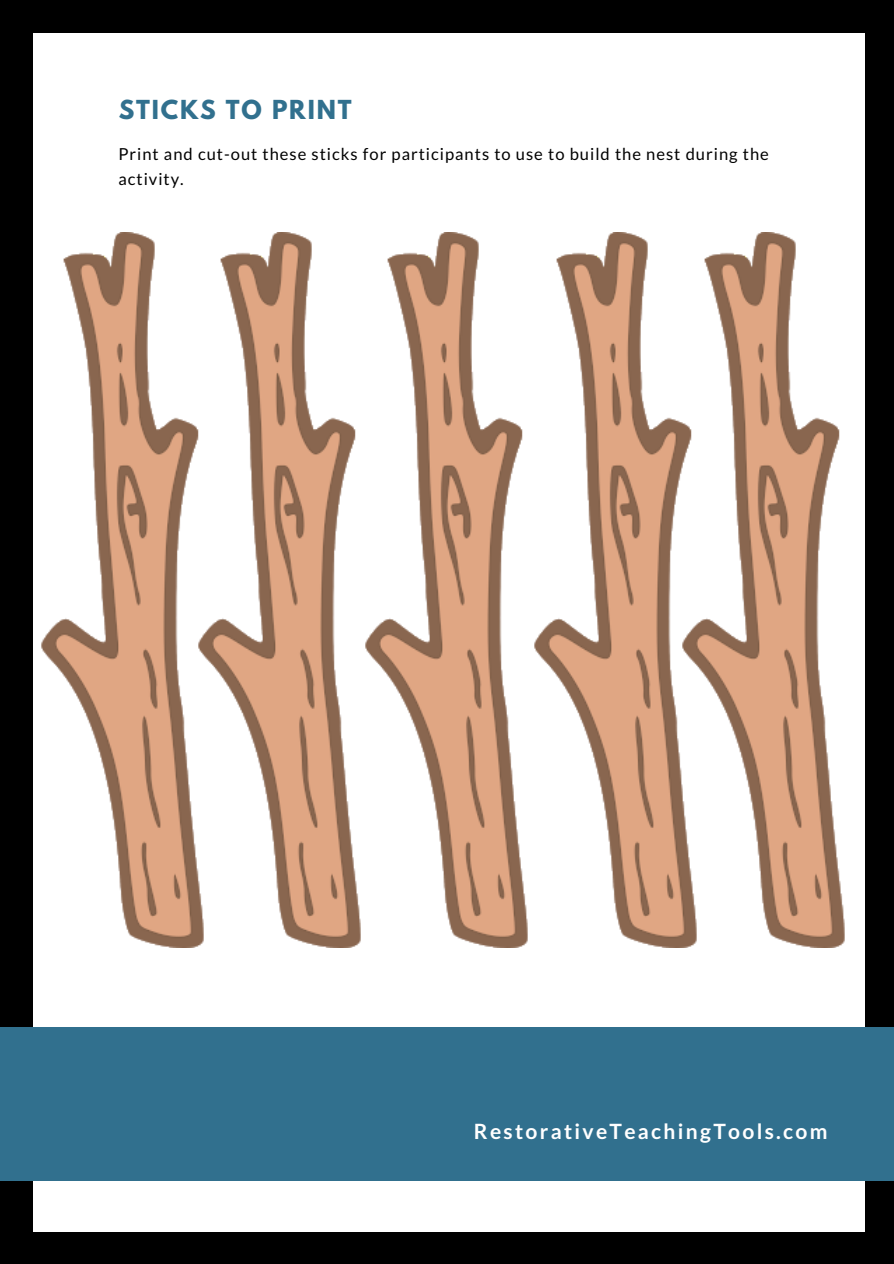
<style>
.page{position:relative;width:894px;height:1264px;background:#fff}
.page>*{position:absolute;margin:0;border:0;box-sizing:border-box;transform-origin:0 0}
.t1{font:700 23.25px "League Spartan";letter-spacing:.08em;color:#31708e}
.t2{font:700 21px "Lato";letter-spacing:.11em;color:#fff}
.t3{font:16.5px/24.8px "Lato";letter-spacing:.06em;color:#000}
</style>
<div class="page">
<div style="left:0;top:0;width:893px;height:1263px;background:#000"></div>
<div style="left:34px;top:33px;width:830px;height:1198px;background:#fff"></div>
<div style="left:0;top:1027px;width:893px;height:153px;background:#31708e"></div>
<img style="left:41px;top:232px;width:150px;height:715px">
<img style="left:191px;top:232px;width:166px;height:715px">
<img style="left:357px;top:232px;width:169px;height:715px">
<img style="left:526px;top:232px;width:148px;height:715px">
<img style="left:674px;top:232px;width:191px;height:715px">
<h1 class="t1" style="left:119px;top:98px;width:234px">STICKS TO PRINT</h1>
<p class="t3" style="left:118px;top:142px;width:651px">Print and cut-out these sticks for participants to use to build the nest during the activity.</p>
<p class="t2" style="left:474px;top:1118px;width:355px">RestorativeTeachingTools.com</p>
</div>
